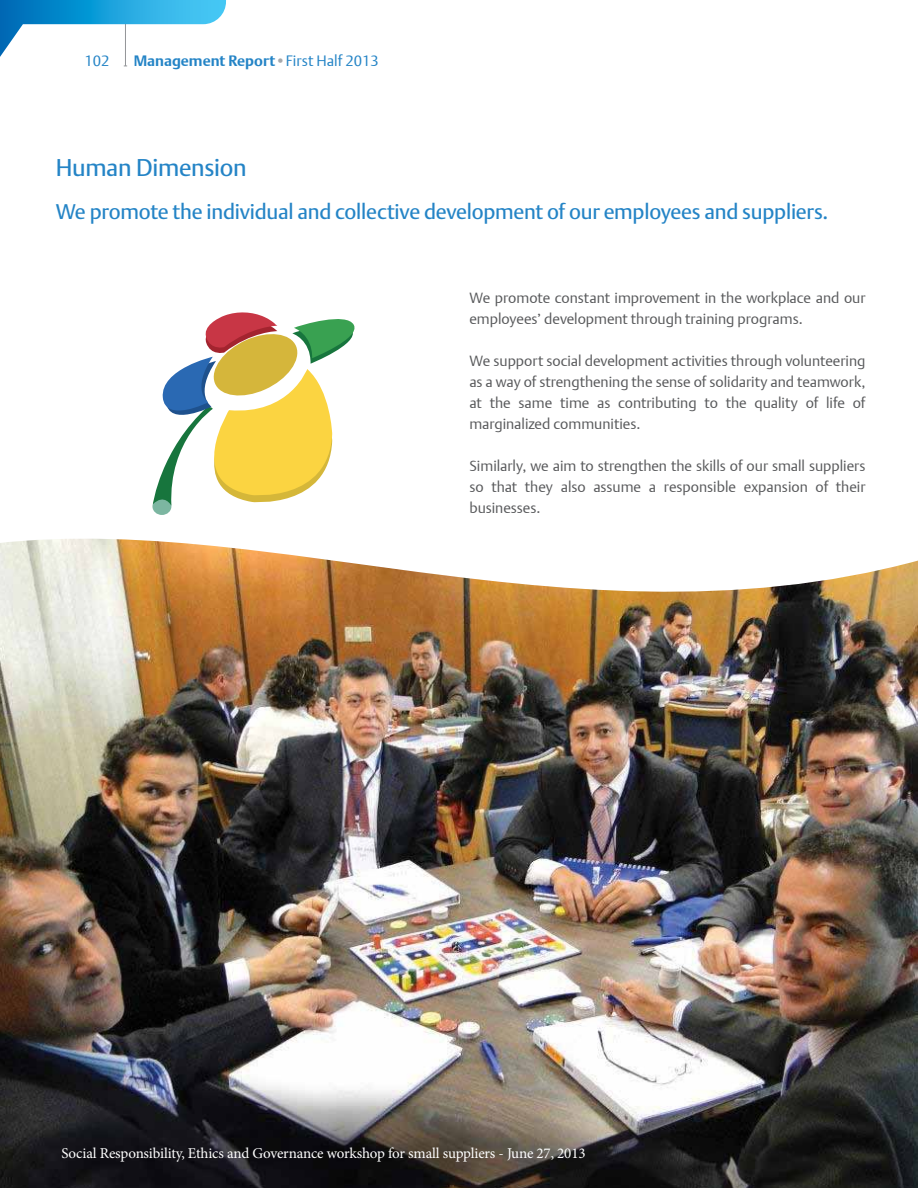
<style>
.page{position:relative;width:918px;height:1188px;background:#fff}
.page>*{position:absolute;margin:0;border:0;box-sizing:border-box;transform-origin:0 0}
.t1{font:24px "DTL Argo T";letter-spacing:-.01em;color:#2484c6}
.t2{font:21px "DTL Argo T";letter-spacing:-.01em;color:#2484c6}
.t3{font:15px "Minion Pro";letter-spacing:-.01em;color:#fff}
.t4{font:700 15px "DTL Argo T";color:#2484c6}
.t5{font:15px "DTL Argo T Light";color:#2484c6}
.t6{font:14.7px/21px "DTL Argo T Light";color:#58595b;text-align:justify}
.s1{color:#a7a9ac}
.s2{font-family:"DTL Argo T Light";font-weight:400}
</style>
<div class="page">
<hr style="left:125px;top:0;width:1px;height:66px;background:#939598">
<svg style="left:0;top:0;width:226px;height:57px"></svg>
<img style="left:0;top:661px;width:918px;height:527px">
<img style="left:0;top:503px;width:918px;height:158px">
<div style="left:152px;top:498px;width:19px;height:17px;background:#7cb6a1;border-radius:50%"></div>
<svg style="left:153px;top:312px;width:202px;height:197px"></svg>
<p class="t5" style="left:85px;top:52px;width:27px">102</p>
<p class="t4" style="left:134px;top:52px;width:247px">Management Report<span class="s1">•</span><span class="s2">First Half 2013</span></p>
<h1 class="t1" style="left:56px;top:153px;width:193px">Human Dimension</h1>
<h2 class="t2" style="left:56px;top:199px;width:774px">We promote the individual and collective development of our employees and suppliers.</h2>
<p class="t6" style="left:469px;top:287px;width:398px">We promote constant improvement in the workplace and our employees’ development through training programs.</p>
<p class="t6" style="left:469px;top:350px;width:397px">We support social development activities through volunteering as a way of strengthening the sense of solidarity and teamwork, at the same time as contributing to the quality of life of marginalized communities.</p>
<p class="t6" style="left:469px;top:455px;width:398px">Similarly, we aim to strengthen the skills of our small suppliers so that they also assume a responsible expansion of their businesses.</p>
<p class="t3" style="left:61px;top:1143px;width:526px">Social Responsibility, Ethics and Governance workshop for small suppliers - June 27, 2013</p>
</div>
